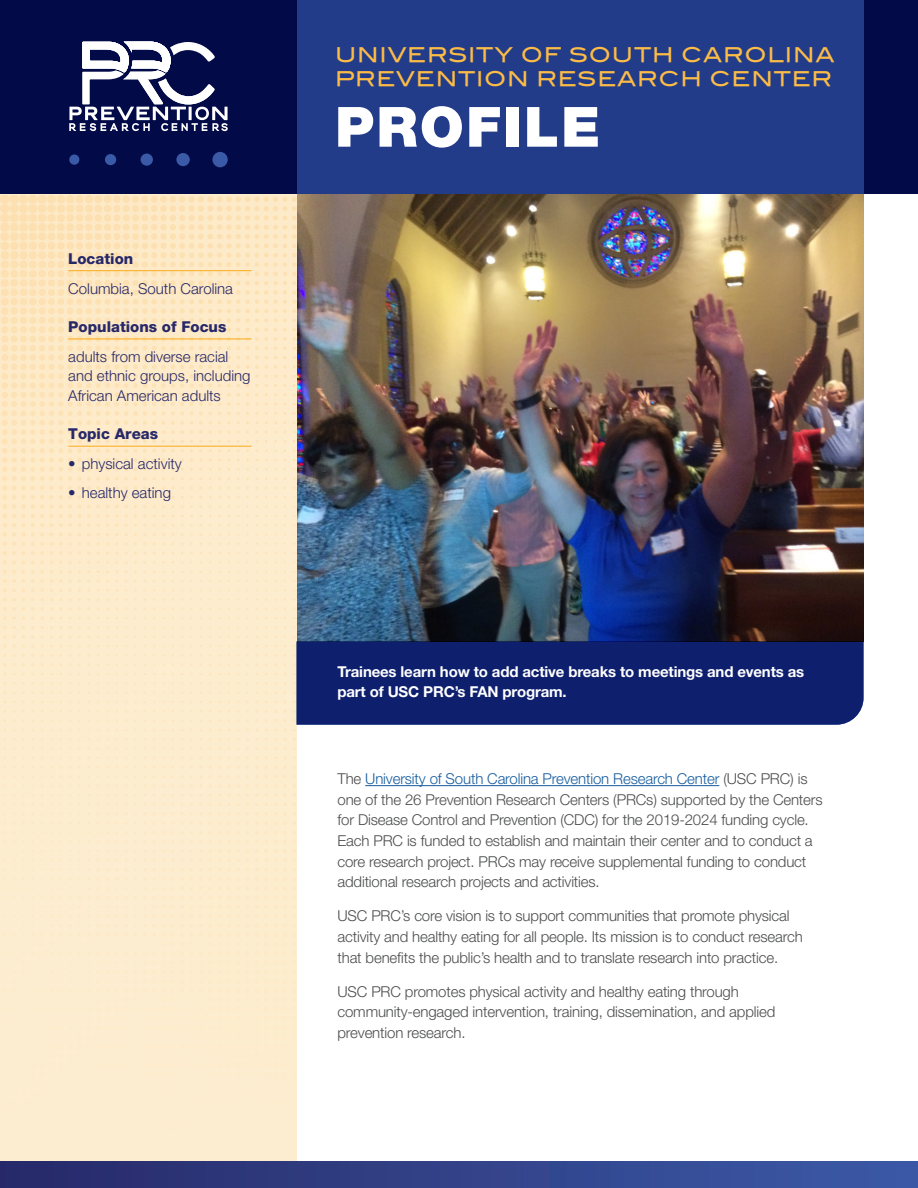
<style>
.page{position:relative;width:918px;height:1188px;background:#fff}
.page>*{position:absolute;margin:0;border:0;box-sizing:border-box;transform-origin:0 0}
.t1{font:900 55.5px "Helvetica Neue LT Std";letter-spacing:.04em;color:#fff}
.t2{font:20.25px/24.8px "Blair Md ITCTT Medium";letter-spacing:.04em;color:#fcbc46}
.t3{font:300 15px/20.7px "Helvetica Neue LT Std";letter-spacing:-.01em;color:#4b4c4d}
.t4{font:300 15px/30px "Helvetica Neue LT Std";color:#272869}
.t5{font:700 15px/20.2px "Helvetica Neue LT Std";letter-spacing:-.01em;color:#fff}
.t6{font:800 15px "Helvetica Neue LT Std";color:#272869}
.s1{font-weight:800}
.s2{color:#175d9e}
</style>
<div class="page">
<img style="left:0;top:195px;width:297px;height:966px">
<div style="left:0;top:1161px;width:918px;height:27px;background:linear-gradient(to right,#272a69,#3c5aa8)"></div>
<div style="left:297px;top:0;width:567px;height:194px;background:#233c8a"></div>
<div style="left:864px;top:0;width:54px;height:194px;background:#020a47"></div>
<div style="left:0;top:0;width:297px;height:194px;background:#020a47"></div>
<svg style="left:69px;top:42px;width:159px;height:89px"></svg>
<div style="left:105px;top:154px;width:11px;height:11px;background:#3a59a7;border-radius:50%"></div>
<div style="left:141px;top:154px;width:12px;height:12px;background:#3a59a7;border-radius:50%"></div>
<div style="left:176px;top:153px;width:14px;height:13px;background:#3a59a7;border-radius:50%"></div>
<div style="left:212px;top:152px;width:16px;height:15px;background:#3a59a7;border-radius:50%"></div>
<div style="left:69px;top:154px;width:10px;height:11px;background:#3a59a7;border-radius:50%"></div>
<hr style="left:68px;top:270px;width:184px;height:1px;background:#fbab18">
<hr style="left:68px;top:339px;width:184px;height:1px;background:#fbab18">
<hr style="left:68px;top:446px;width:184px;height:1px;background:#fbab18">
<img style="left:297px;top:194px;width:567px;height:448px">
<div style="left:297px;top:642px;width:567px;height:83px;background:#0d1f6d"></div>
<hr style="left:365px;top:785px;width:354px;height:1px;background:#175d9e">
<p class="t4" style="left:68px;top:243px;width:166px"><span class="s1">Location<br></span>Columbia, South Carolina</p>
<p class="t4" style="left:68px;top:311px;width:162px"><span class="s1">Populations of Focus </span>adults from diverse racial</p>
<p class="t4" style="left:68px;top:366px;width:184px;line-height:19.5px">and ethnic groups, including<br>African American adults</p>
<p class="t6" style="left:68px;top:425px;width:91px">Topic Areas</p>
<p class="t4" style="left:68px;top:448px;width:115px">• physical activity</p>
<p class="t4" style="left:68px;top:477px;width:104px">• healthy eating</p>
<h1 class="t2" style="left:335px;top:40px;width:501px">UNIVERSITY OF SOUTH CAROLINA<br>PREVENTION RESEARCH CENTER</h1>
<h1 class="t1" style="left:335px;top:94px;width:267px">PROFILE</h1>
<p class="t5" style="left:338px;top:661px;width:468px">Trainees learn how to add active breaks to meetings and events as part of USC PRC’s FAN program.</p>
<p class="t3" style="left:338px;top:768px;width:487px">The <span class="s2">University of South Carolina Prevention Research Center</span> (USC PRC) is one of the 26 Prevention Research Centers (PRCs) supported by the Centers for Disease Control and Prevention (CDC) for the 2019-2024 funding cycle.<br>Each PRC is funded to establish and maintain their center and to conduct a core research project. PRCs may receive supplemental funding to conduct additional research projects and activities.</p>
<p class="t3" style="left:338px;top:905px;width:467px">USC PRC’s core vision is to support communities that promote physical activity and healthy eating for all people. Its mission is to conduct research that benefits the public’s health and to translate research into practice.</p>
<p class="t3" style="left:338px;top:981px;width:439px">USC PRC promotes physical activity and healthy eating through community-engaged intervention, training, dissemination, and applied prevention research.</p>
</div>
